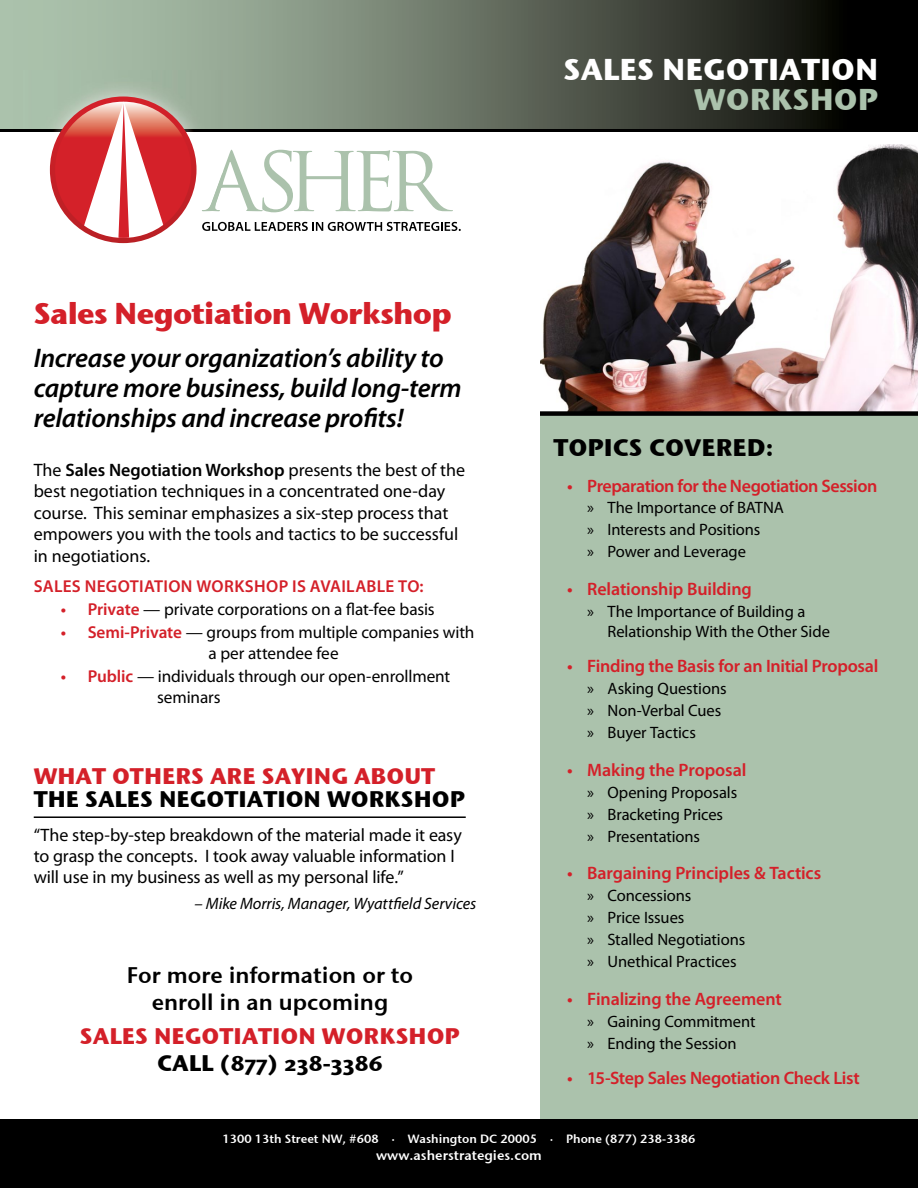
<style>
.page{position:relative;width:918px;height:1188px;background:#fff}
.page>*{position:absolute;margin:0;border:0;box-sizing:border-box;transform-origin:0 0}
.t1{font:30px "Stone Sans OSITCTT Bold";letter-spacing:-.025em;color:#d42029}
.t2{font:30px "Stone Sans ITCTT Bold";color:#fff}
.t3{font:30px "Stone Sans ITCTT Bold";color:#abc2ac}
.t4{font:italic 600 27px/30px "Myriad Pro";letter-spacing:-.01em;color:#000}
.t5{font:24px "Stone Sans OSITCTT Bold";color:#000}
.t6{font:22.5px "Stone Sans OSITCTT Bold";color:#d42029}
.t7{font:22.5px "Stone Sans OSITCTT Bold";color:#000}
.t8{font:22.5px/27px "Stone Sans Sem ITCTT Semi";color:#000;text-align:center}
.t9{font:18px/21.6px "Myriad Pro";letter-spacing:-.005em;color:#000}
.t10{font:600 18px "Myriad Pro";letter-spacing:-.01em;color:#d42029}
.t11{font:17.25px/21px "Myriad Pro";letter-spacing:-.005em;color:#000}
.t12{font:600 17.25px "Myriad Pro";letter-spacing:.02em;color:#d42029}
.t13{font:16.5px/21.9px "Myriad Pro";letter-spacing:-.005em;color:#000}
.t14{font:italic 16.5px "Myriad Pro";letter-spacing:-.005em;color:#000}
.t15{font:13.5px "Stone Sans Sem ITCTT Semi";color:#fff}
.t16{font:12px "Stone Sans Sem ITCTT Semi";color:#fff}
.s1{font-weight:600}
.s2{font-weight:600;color:#d42029}
</style>
<div class="page">
<img style="left:540px;top:144px;width:378px;height:267px">
<div style="left:540px;top:415px;width:378px;height:707px;background:#abc2ac"></div>
<svg style="left:0;top:0;width:918px;height:129px"></svg>
<hr style="left:0;top:129px;width:918px;height:3px;background:#000">
<svg style="left:223px;top:150px;width:230px;height:62px"></svg>
<img style="left:24px;top:71px;width:199px;height:173px">
<img style="left:202px;top:172px;width:21px;height:39px">
<svg style="left:50px;top:97px;width:147px;height:146px"></svg>
<svg style="left:55px;top:102px;width:136px;height:136px"></svg>
<svg style="left:79px;top:102px;width:90px;height:136px"></svg>
<svg style="left:202px;top:222px;width:259px;height:9px"></svg>
<hr style="left:34px;top:816px;width:432px;height:2px;background:#000">
<div style="left:540px;top:411px;width:378px;height:5px;background:#000"></div>
<div style="left:0;top:1120px;width:918px;height:68px;background:#000"></div>
<h1 class="t1" style="left:34px;top:294px;width:420px">Sales Negotiation Workshop</h1>
<h2 class="t4" style="left:34px;top:342px;width:429px">Increase your organization’s ability to capture more business, build long-term relationships and increase profits!</h2>
<p class="t9" style="left:34px;top:459px;width:433px">The <span class="s1">Sales Negotiation Workshop</span> presents the best of the best negotiation techniques in a concentrated one-day course. This seminar emphasizes a six-step process that empowers you with the tools and tactics to be successful in negotiations.</p>
<p class="t12" style="left:34px;top:575px;width:105px">Salesn egotiati</p>
<p class="t12" style="left:168px;top:575px;width:118px">onworkshopisa</p>
<p class="t12" style="left:320px;top:575px;width:20px">vailabl</p>
<p class="t12" style="left:385px;top:575px;width:40px">e to:</p>
<p class="t11" style="left:61px;top:598px;width:376px"><span class="s2">• Private</span> — private corporations on a flat-fee basis</p>
<p class="t11" style="left:208px;top:621px;width:268px;text-indent:-148px"><span class="s2">• Semi-Private</span> — groups from multiple companies with a per attendee fee</p>
<p class="t11" style="left:157px;top:666px;width:295px;text-indent:-96px"><span class="s2">• Public</span> — individuals through our open-enrollment seminars</p>
<p class="t6" style="left:34px;top:762px;width:403px">WHAT OTHERS ARE SAYING ABOUT</p>
<p class="t7" style="left:34px;top:784px;width:433px">THE SALES NEGOTIATION WORKSHOP</p>
<p class="t9" style="left:34px;top:824px;width:430px;line-height:21px">“The step-by-step breakdown of the material made it easy to grasp the concepts. I took away valuable information I will use in my business as well as my personal life.”</p>
<p class="t14" style="left:195px;top:894px;width:283px">– Mike Morris, Manager, Wyattfield Services</p>
<p class="t8" style="left:127px;top:962px;width:288px">For more information or to enroll in an upcoming</p>
<p class="t6" style="left:80px;top:1022px;width:28px">Sales</p>
<p class="t6" style="left:154px;top:1022px;width:33px">Negotiation</p>
<p class="t6" style="left:322px;top:1022px;width:41px">Workshop</p>
<p class="t7" style="left:157px;top:1049px;width:227px">CALL (877) 238-3386</p>
<h1 class="t2" style="left:564px;top:50px;width:316px">SALES NEGOTIATION</h1>
<h1 class="t3" style="left:694px;top:80px;width:186px">WORKSHOP</h1>
<h3 class="t5" style="left:554px;top:433px;width:222px">TOPICS COVERED:</h3>
<p class="t10" style="left:567px;top:474px;width:312px">• Preparation for the Negotiation Session</p>
<p class="t13" style="left:587px;top:497px;width:198px">» The Importance of BATNA » Interests and Positions<br>» Power and Leverage</p>
<p class="t10" style="left:567px;top:578px;width:186px">• Relationship Building</p>
<p class="t13" style="left:607px;top:601px;width:224px;line-height:19.8px;text-indent:-20px">» The Importance of Building a<br>Relationship With the Other Side</p>
<p class="t10" style="left:567px;top:655px;width:313px">• Finding the Basis for an Initial Proposal</p>
<p class="t13" style="left:587px;top:677px;width:141px">» Asking Questions » Non-Verbal Cues » Buyer Tactics</p>
<p class="t10" style="left:567px;top:758px;width:181px">• Making the Proposal</p>
<p class="t13" style="left:587px;top:781px;width:152px">» Opening Proposals » Bracketing Prices<br>» Presentations</p>
<p class="t10" style="left:567px;top:862px;width:256px">• Bargaining Principles &amp; Tactics</p>
<p class="t13" style="left:587px;top:885px;width:160px">» Concessions<br>» Price Issues<br>» Stalled Negotiations » Unethical Practices</p>
<p class="t10" style="left:567px;top:988px;width:216px">• Finalizing the Agreement</p>
<p class="t13" style="left:587px;top:1010px;width:170px">» Gaining Commitment » Ending the Session</p>
<p class="t10" style="left:567px;top:1067px;width:294px">• 15-Step Sales Negotiation Check List</p>
<p class="t16" style="left:223px;top:1131px;width:475px">1300 13th Street NW, #608 · Washington DC 20005 · Phone (877) 238-3386</p>
<p class="t15" style="left:376px;top:1147px;width:167px">www.asherstrategies.com</p>
</div>
